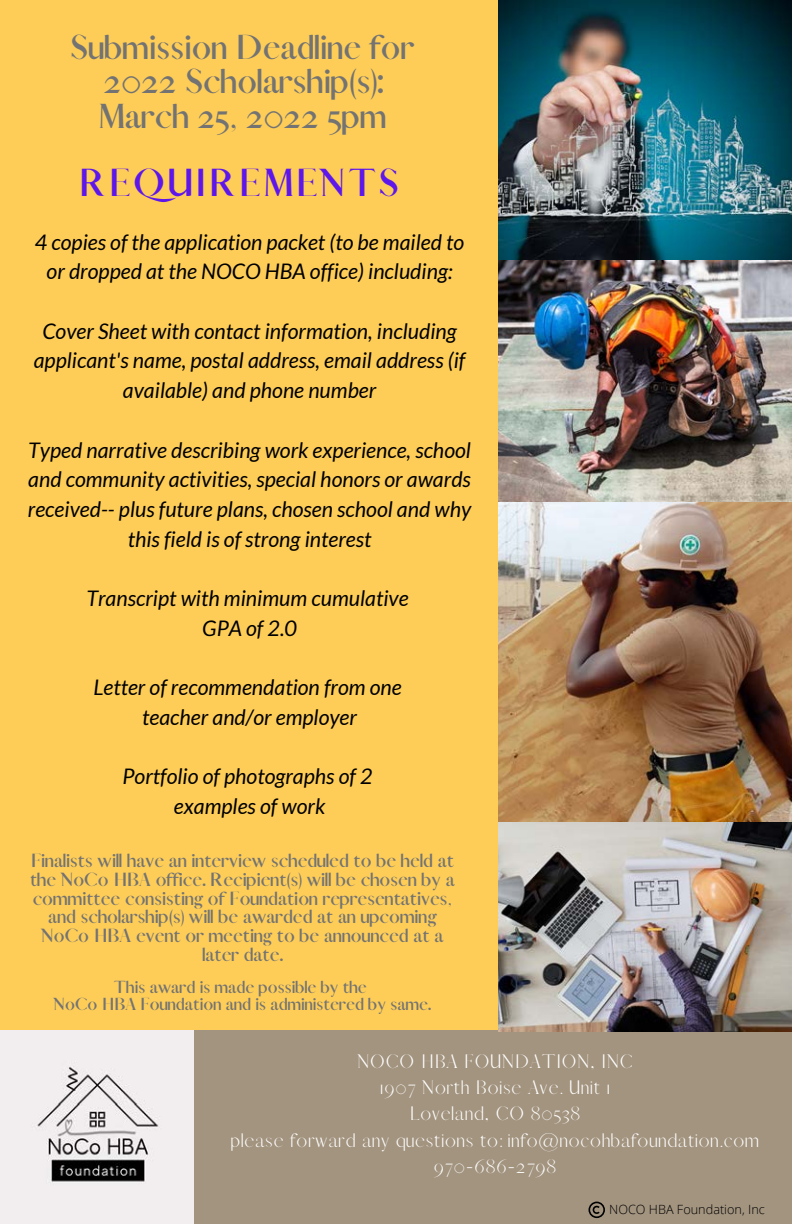
<style>
.page{position:relative;width:792px;height:1224px;background:#fecd57}
.page>*{position:absolute;margin:0;border:0;box-sizing:border-box;transform-origin:0 0}
.t1{font:700 35.2px "Afrah";letter-spacing:.08em;color:#5e17eb}
.t2{font:700 31.2px/34.4px "Afrah";color:#737373;text-align:center}
.t3{font:italic 21.4px/29.8px "Lato";color:#000;text-align:center}
.t4{font:17.6px "Afrah";letter-spacing:.05em;color:#fff}
.t5{font:700 17.2px/18.6px "Afrah";color:#737373;text-align:center}
.t6{font:700 15.8px "Afrah";color:#737373}
.t7{font:300 12.8px "Open Sans";color:#000}
</style>
<div class="page">
<div style="left:0;top:1031px;width:792px;height:193px;background:#a3947f"></div>
<img style="left:0;top:1031px;width:194px;height:193px">
<img style="left:498px;top:0;width:294px;height:502px">
<img style="left:498px;top:502px;width:294px;height:321px">
<img style="left:498px;top:823px;width:294px;height:208px">
<img style="left:503px;top:0;width:289px;height:259px">
<svg style="left:588px;top:1202px;width:17px;height:16px"></svg>
<p class="t2" style="left:71px;top:30px;width:345px">Submission Deadline for<br>2022 Scholarship(s):</p>
<p class="t2" style="left:99px;top:99px;width:289px">March 25, 2022 5pm</p>
<p class="t1" style="left:79px;top:161px;width:321px">REQUIREMENTS</p>
<p class="t3" style="left:35px;top:228px;width:431px">4 copies of the application packet (to be mailed to or dropped at the NOCO HBA office) including:</p>
<p class="t3" style="left:34px;top:317px;width:433px">Cover Sheet with contact information, including applicant's name, postal address, email address (if available) and phone number</p>
<p class="t3" style="left:28px;top:436px;width:445px">Typed narrative describing work experience, school and community activities, special honors or awards received-- plus future plans, chosen school and why this field is of strong interest</p>
<p class="t3" style="left:86px;top:584px;width:324px">Transcript with minimum cumulative</p>
<p class="t3" style="left:202px;top:614px;width:96px">GPA of 2.0</p>
<p class="t3" style="left:93px;top:673px;width:310px">Letter of recommendation from one</p>
<p class="t3" style="left:142px;top:703px;width:216px">teacher and/or employer</p>
<p class="t3" style="left:123px;top:762px;width:252px">Portfolio of photographs of 2</p>
<p class="t3" style="left:174px;top:792px;width:153px">examples of work</p>
<p class="t5" style="left:30px;top:852px;width:426px">Finalists will have an interview scheduled to be held at the NoCo HBA office. Recipient(s) will be chosen by a committee consisting of Foundation representatives, and scholarship(s) will be awarded at an upcoming NoCo HBA event or meeting to be announced at a later date.</p>
<p class="t6" style="left:114px;top:977px;width:254px">This award is made possible by the</p>
<p class="t6" style="left:54px;top:994px;width:378px">NoCo HBA Foundation and is administered by same.</p>
<p class="t4" style="left:357px;top:1050px;width:277px">NOCO HBA FOUNDATION, INC</p>
<p class="t4" style="left:380px;top:1076px;width:231px">1907 North Boise Ave. Unit 1</p>
<p class="t4" style="left:410px;top:1103px;width:172px">Loveland, CO 80538</p>
<p class="t4" style="left:231px;top:1129px;width:529px">please forward any questions to: info@nocohbafoundation.com</p>
<p class="t4" style="left:434px;top:1155px;width:124px">970-686-2798</p>
<p class="t7" style="left:609px;top:1201px;width:157px">NOCO HBA Foundation, Inc</p>
</div>
